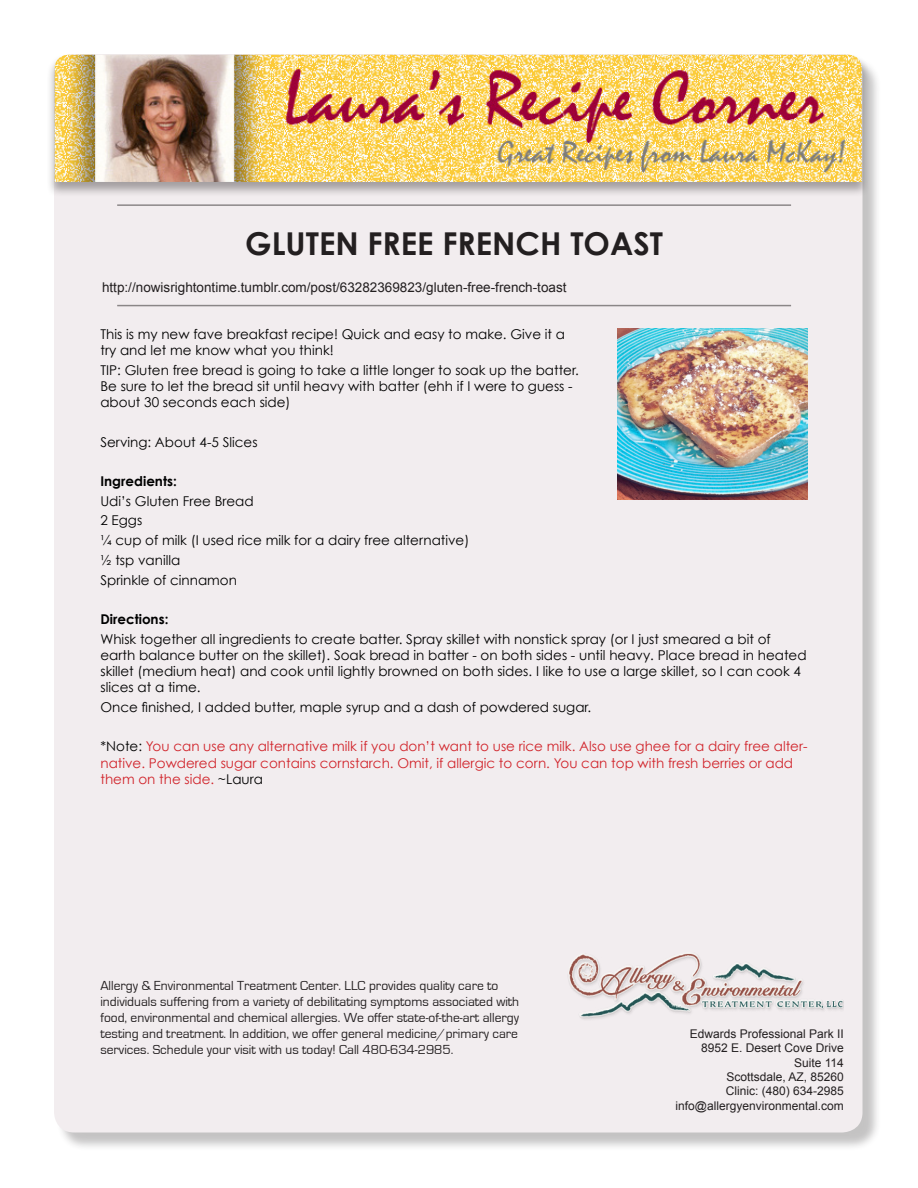
<style>
.page{position:relative;width:918px;height:1188px;background:#fff}
.page>*{position:absolute;margin:0;border:0;box-sizing:border-box;transform-origin:0 0}
.t1{font:700 31.5px "Century Gothic";color:#231f20}
.t2{font:13.5px/16.2px "Century Gothic";color:#000}
.t3{font:13.5px/16.2px "Eurostile";color:#231f20}
.t4{font:13.5px/16.2px "Century Gothic";color:#d1232a}
.t5{font:13.5px "Arial";color:#231f20}
.t6{font:700 13.5px "Century Gothic";color:#000}
.t7{font:12px "Arial";color:#231f20}
.s1{color:#000}
</style>
<div class="page">
<div style="left:56px;top:56px;width:825px;height:1095px;background:#231f20;opacity:.27"></div>
<div style="left:54px;top:54px;width:808px;height:1078px;background:#f2edef;border-radius:20px"></div>
<hr style="left:117px;top:305px;width:674px;height:1px;background:#231f20">
<hr style="left:117px;top:204px;width:674px;height:2px;background:#231f20">
<div style="left:46px;top:53px;width:824px;height:144px;background:#231f20;opacity:.38"></div>
<img style="left:55px;top:55px;width:807px;height:127px">
<img style="left:569px;top:954px;width:275px;height:65px">
<img style="left:617px;top:329px;width:191px;height:170px">
<p class="t1" style="left:245px;top:224px;width:419px">GLUTEN FREE FRENCH TOAST</p>
<p class="t5" style="left:102px;top:278px;width:466px">http://nowisrightontime.tumblr.com/post/63282369823/gluten-free-french-toast</p>
<p class="t2" style="left:100px;top:326px;width:466px">This is my new fave breakfast recipe! Quick and easy to make. Give it a try and let me know what you think!</p>
<p class="t2" style="left:100px;top:362px;width:480px">TIP: Gluten free bread is going to take a little longer to soak up the batter.<br>Be sure to let the bread sit until heavy with batter (ehh if I were to guess - about 30 seconds each side)</p>
<p class="t2" style="left:100px;top:433px;width:159px">Serving: About 4-5 Slices</p>
<p class="t6" style="left:100px;top:473px;width:78px">Ingredients:</p>
<p class="t2" style="left:100px;top:493px;width:155px">Udi’s Gluten Free Bread</p>
<p class="t2" style="left:100px;top:512px;width:43px">2 Eggs</p>
<p class="t2" style="left:100px;top:532px;width:370px">¼ cup of milk (I used rice milk for a dairy free alternative)</p>
<p class="t2" style="left:100px;top:552px;width:81px">½ tsp vanilla</p>
<p class="t2" style="left:100px;top:571px;width:138px">Sprinkle of cinnamon</p>
<p class="t6" style="left:100px;top:611px;width:70px">Directions:</p>
<p class="t2" style="left:100px;top:631px;width:708px">Whisk together all ingredients to create batter. Spray skillet with nonstick spray (or I just smeared a bit of earth balance butter on the skillet). Soak bread in batter - on both sides - until heavy. Place bread in heated skillet (medium heat) and cook until lightly browned on both sides. I like to use a large skillet, so I can cook 4 slices at a time.</p>
<p class="t2" style="left:100px;top:699px;width:492px">Once finished, I added butter, maple syrup and a dash of powdered sugar.</p>
<p class="t4" style="left:100px;top:738px;width:709px"><span class="s1">*Note:</span> You can use any alternative milk if you don’t want to use rice milk. Also use ghee for a dairy free alter&shy;native. Powdered sugar contains cornstarch. Omit, if allergic to corn. You can top with fresh berries or add them on the side. <span class="s1">~Laura</span></p>
<p class="t3" style="left:100px;top:977px;width:420px">Allergy &amp; Environmental Treatment Center. LLC provides quality care to individuals suffering from a variety of debilitating symptoms associated with food, environmental and chemical allergies. We offer state-of-the-art allergy testing and treatment. In addition, we offer general medicine/primary care services. Schedule your visit with us today! Call 480-634-2985.</p>
<p class="t7" style="left:690px;top:1026px;width:156px">Edwards Professional Park II</p>
<p class="t7" style="left:701px;top:1040px;width:144px">8952 E. Desert Cove Drive</p>
<p class="t7" style="left:794px;top:1054px;width:51px">Suite 114</p>
<p class="t7" style="left:726px;top:1069px;width:119px">Scottsdale, AZ, 85260</p>
<p class="t7" style="left:726px;top:1083px;width:120px">Clinic: (480) 634-2985</p>
<p class="t7" style="left:676px;top:1098px;width:170px">info@allergyenvironmental.com</p>
</div>
